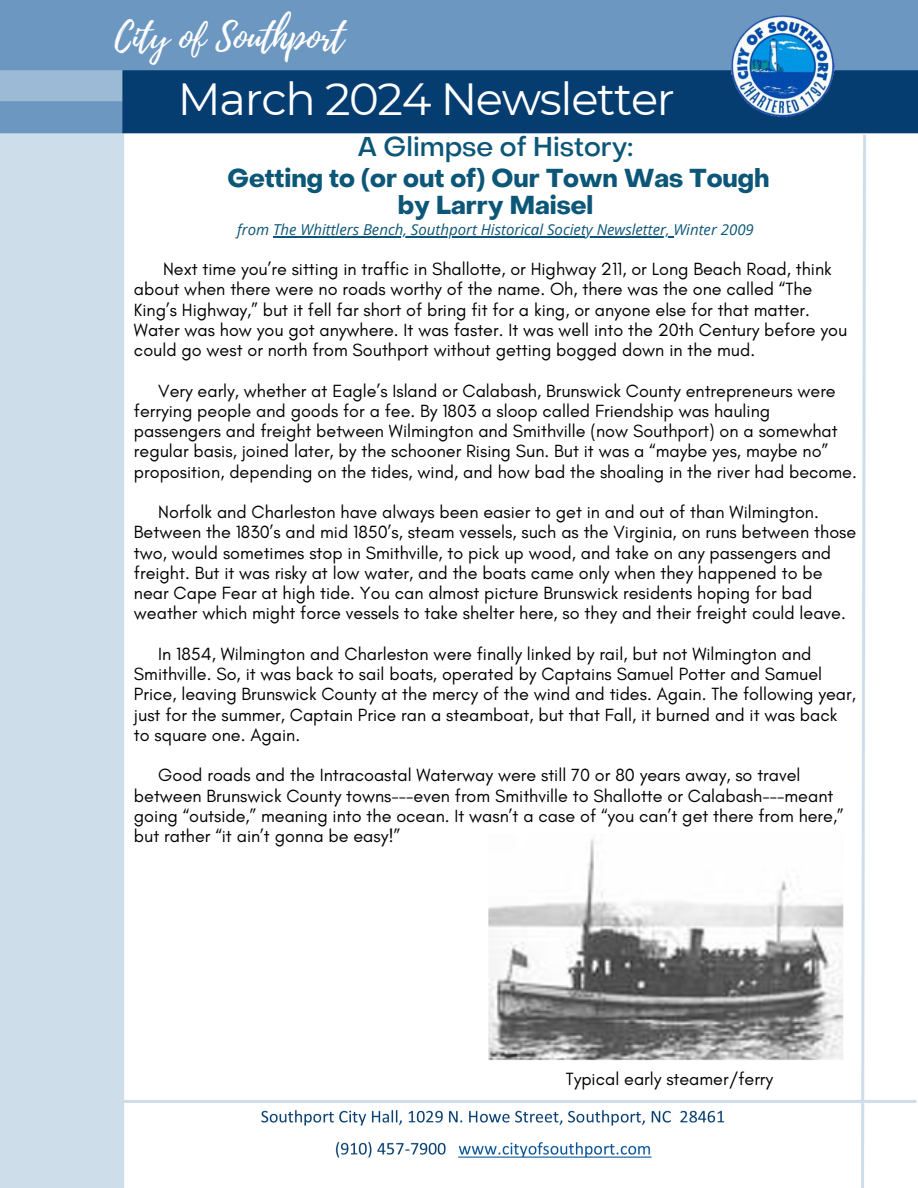
<style>
.page{position:relative;width:918px;height:1188px;background:#fff}
.page>*{position:absolute;margin:0;border:0;box-sizing:border-box;transform-origin:0 0}
.t1{font:45px "Montserrat";letter-spacing:-.03em;color:#fff}
.t2{font:36px "Playlist Script";color:#fff}
.t3{font:500 26.85px "Object Sans";color:#0c5678}
.t4{font:700 25.5px "Object Sans";color:#0c5678}
.t5{font:18px/20.2px "Glacial Indifference";color:#000}
.t6{font:italic 15px "Open Sans";color:#0c5678}
</style>
<div class="page">
<img style="left:0;top:0;width:918px;height:1188px">
<img style="left:472px;top:834px;width:385px;height:235px">
<hr style="left:273px;top:236px;width:401px;height:2px;background:#0c5678">
<h4 class="t2" style="left:115px;top:11px;width:231px">City of Southport</h4>
<h4 class="t1" style="left:178px;top:72px;width:498px">March 2024 Newsletter</h4>
<h4 class="t3" style="left:358px;top:136px;width:277px">A Glimpse of History:</h4>
<h4 class="t4" style="left:228px;top:168px;width:544px">Getting to (or out of) Our Town Was Tough</h4>
<h4 class="t4" style="left:398px;top:195px;width:197px">by Larry Maisel</h4>
<p class="t6" style="left:237px;top:219px;width:518px">from The Whittlers Bench, Southport Historical Society Newsletter, Winter 2009</p>
<h2 class="t5" style="left:134px;top:259px;width:715px;text-indent:29px">Next time you’re sitting in traffic in Shallotte, or Highway 211, or Long Beach Road, think about when there were no roads worthy of the name. Oh, there was the one called “The King’s Highway,” but it fell far short of bring fit for a king, or anyone else for that matter.<br>Water was how you got anywhere. It was faster. It was well into the 20th Century before you could go west or north from Southport without getting bogged down in the mud.</h2>
<h1 class="t5" style="left:134px;top:380px;width:724px;text-indent:24px">Very early, whether at Eagle’s Island or Calabash, Brunswick County entrepreneurs were ferrying people and goods for a fee. By 1803 a sloop called Friendship was hauling passengers and freight between Wilmington and Smithville (now Southport) on a somewhat regular basis, joined later, by the schooner Rising Sun. But it was a “maybe yes, maybe no” proposition, depending on the tides, wind, and how bad the shoaling in the river had become.</h1>
<h3 class="t5" style="left:134px;top:502px;width:724px;text-indent:24px">Norfolk and Charleston have always been easier to get in and out of than Wilmington.<br>Between the 1830’s and mid 1850’s, steam vessels, such as the Virginia, on runs between those two, would sometimes stop in Smithville, to pick up wood, and take on any passengers and freight. But it was risky at low water, and the boats came only when they happened to be near Cape Fear at high tide. You can almost picture Brunswick residents hoping for bad weather which might force vessels to take shelter here, so they and their freight could leave.</h3>
<p class="t5" style="left:134px;top:643px;width:724px;text-indent:24px">In 1854, Wilmington and Charleston were finally linked by rail, but not Wilmington and Smithville. So, it was back to sail boats, operated by Captains Samuel Potter and Samuel Price, leaving Brunswick County at the mercy of the wind and tides. Again. The following year, just for the summer, Captain Price ran a steamboat, but that Fall, it burned and it was back to square one. Again.</p>
<p class="t5" style="left:134px;top:765px;width:711px;text-indent:24px">Good roads and the Intracoastal Waterway were still 70 or 80 years away, so travel between Brunswick County towns---even from Smithville to Shallotte or Calabash---meant going “outside,” meaning into the ocean. It wasn’t a case of “you can’t get there from here,” but rather “it ain’t gonna be easy!”</p>
<p class="t5" style="left:566px;top:1069px;width:209px">Typical early steamer/ferry</p>
</div>
